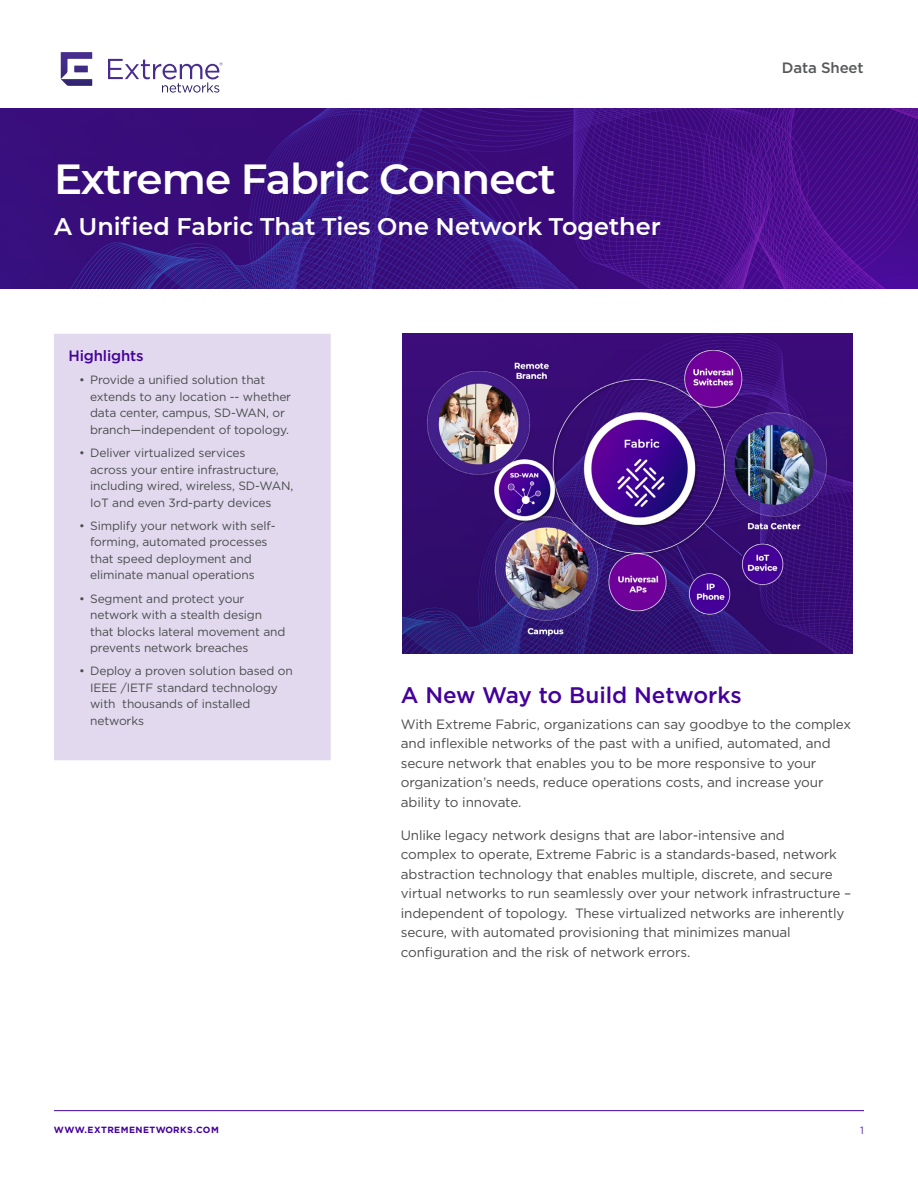
<style>
.page{position:relative;width:918px;height:1188px;background:#fff}
.page>*{position:absolute;margin:0;border:0;box-sizing:border-box;transform-origin:0 0}
.t1{font:600 42px "Montserrat";letter-spacing:-.025em;color:#fff}
.t2{font:600 24px "Montserrat";color:#fff}
.t3{font:500 22.5px "Gotham";color:#409}
.Sidebar_-_H1{font:500 15px "Gotham";letter-spacing:-.01em;color:#409}
.t4{font:500 15px "Gotham";letter-spacing:-.01em;color:#57585a}
.Body{font:13.5px/19.5px "Gotham";letter-spacing:-.01em;color:#4b4c4d}
.t5{font:12px/16.5px "Gotham";letter-spacing:-.01em;color:#4b4c4d}
.t6{font:10.5px "Gotham";color:#6026a8}
.t7{font:700 9px "Gotham";letter-spacing:.05em;color:#409}
</style>
<div class="page">
<hr style="left:54px;top:1110px;width:810px;height:1px;background:#409">
<svg style="left:108px;top:59px;width:115px;height:34px"></svg>
<svg style="left:61px;top:52px;width:31px;height:34px"></svg>
<img style="left:0;top:108px;width:918px;height:181px">
<div style="left:54px;top:334px;width:277px;height:426px;background:#e2d9ef"></div>
<img style="left:402px;top:334px;width:450px;height:320px">
<h1 class="t1" style="left:54px;top:150px;width:504px">Extreme Fabric Connect</h1>
<h2 class="t2" style="left:54px;top:210px;width:608px">A Unified Fabric That Ties One Network Together</h2>
<p class="t4" style="left:782px;top:57px;width:83px">Data Sheet</p>
<p class="Sidebar_-_H1" style="left:69px;top:346px;width:77px">Highlights</p>
<p class="t5" style="left:90px;top:372px;width:203px;text-indent:-11px">• Provide a unified solution that extends to any location -- whether data center, campus, SD-WAN, or branch—independent of topology.</p>
<p class="t5" style="left:90px;top:444px;width:205px;text-indent:-11px">• Deliver virtualized services<br>across your entire infrastructure, including wired, wireless, SD-WAN, IoT and even 3rd-party devices</p>
<p class="t5" style="left:90px;top:517px;width:187px;text-indent:-11px">• Simplify your network with self&shy;forming, automated processes that speed deployment and eliminate manual operations</p>
<p class="t5" style="left:90px;top:590px;width:197px;text-indent:-11px">• Segment and protect your network with a stealth design that blocks lateral movement and prevents network breaches</p>
<p class="t5" style="left:90px;top:663px;width:204px;text-indent:-11px">• Deploy a proven solution based on<br>IEEE /IETF standard technology with thousands of installed networks</p>
<h2 class="t3" style="left:401px;top:680px;width:343px">A New Way to Build Networks</h2>
<p class="Body" style="left:401px;top:714px;width:452px">With Extreme Fabric, organizations can say goodbye to the complex and inflexible networks of the past with a unified, automated, and secure network that enables you to be more responsive to your organization’s needs, reduce operations costs, and increase your ability to innovate.</p>
<p class="Body" style="left:401px;top:825px;width:452px">Unlike legacy network designs that are labor-intensive and<br>complex to operate, Extreme Fabric is a standards-based, network abstraction technology that enables multiple, discrete, and secure virtual networks to run seamlessly over your network infrastructure – independent of topology. These virtualized networks are inherently secure, with automated provisioning that minimizes manual configuration and the risk of network errors.</p>
<p class="t7" style="left:54px;top:1124px;width:166px">WWW.EXTREMENETWORKS.COM</p>
<p class="t6" style="left:860px;top:1124px;width:5px">1</p>
</div>
